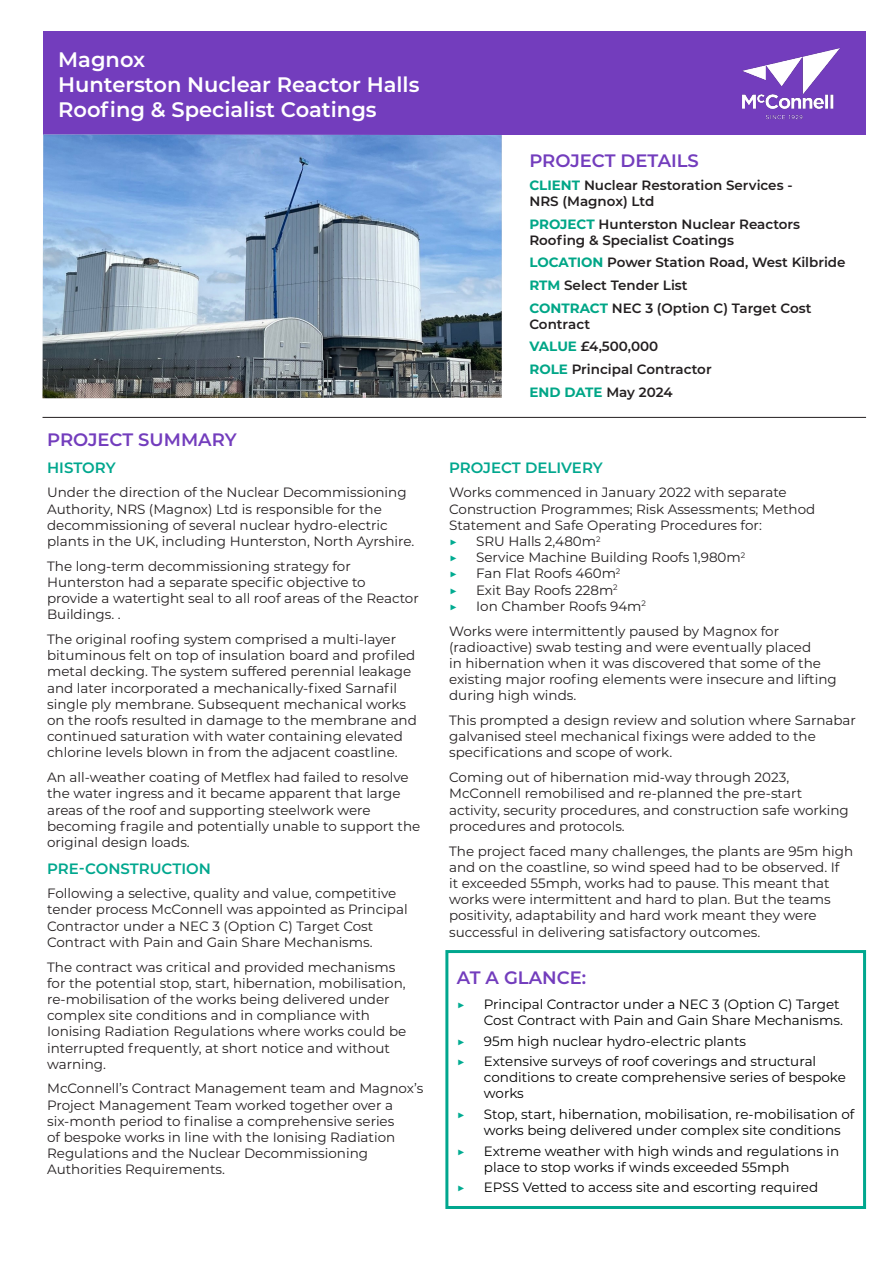
<style>
.page{position:relative;width:893px;height:1263px;background:#fff}
.page>*{position:absolute;margin:0;border:0;box-sizing:border-box;transform-origin:0 0}
.t1{font:600 21px "Montserrat";color:#fff}
.t2{font:600 18px "Montserrat";color:#733dbd}
.t3{font:600 15px "Montserrat";color:#00a78e}
.t4{font:13.5px/16.2px "Montserrat";color:#231f20}
.t5{font:13.5px/16.2px "Montserrat";color:#000}
.t6{font:600 13.5px/16.2px "Montserrat";color:#231f20}
.t7{font:700 13.5px "Montserrat";color:#00a687}
.t8{font:13.5px "Montserrat";color:#00ab91}
.s1{font-weight:700;color:#00a687}
.s2{font-weight:600;color:#231f20}
</style>
<div class="page">
<div style="left:43px;top:31px;width:823px;height:104px;background:#733dbd"></div>
<img style="left:43px;top:135px;width:459px;height:263px">
<img style="left:742px;top:48px;width:98px;height:72px">
<hr style="left:43px;top:417px;width:823px;height:1px;background:#231f20">
<div style="left:445px;top:950px;width:421px;height:259px;border:3px solid #00a78e"></div>
<p class="t1" style="left:58px;top:45px;width:89px">Magnox</p>
<p class="t1" style="left:58px;top:70px;width:363px">Hunterston Nuclear Reactor Halls</p>
<p class="t1" style="left:58px;top:95px;width:320px">Roofing &amp; Specialist Coatings</p>
<p class="t2" style="left:47px;top:427px;width:191px">PROJECT SUMMARY</p>
<p class="t3" style="left:47px;top:457px;width:70px">HISTORY</p>
<p class="t4" style="left:47px;top:484px;width:369px">Under the direction of the Nuclear Decommissioning Authority, NRS (Magnox) Ltd is responsible for the decommissioning of several nuclear hydro-electric plants in the UK, including Hunterston, North Ayrshire.</p>
<p class="t4" style="left:47px;top:557px;width:373px">The long-term decommissioning strategy for Hunterston had a separate specific objective to provide a watertight seal to all roof areas of the Reactor Buildings. .</p>
<p class="t4" style="left:47px;top:631px;width:371px">The original roofing system comprised a multi-layer bituminous felt on top of insulation board and profiled metal decking. The system suffered perennial leakage and later incorporated a mechanically-fixed Sarnafil single ply membrane. Subsequent mechanical works on the roofs resulted in damage to the membrane and continued saturation with water containing elevated chlorine levels blown in from the adjacent coastline.</p>
<p class="t4" style="left:47px;top:769px;width:375px">An all-weather coating of Metflex had failed to resolve the water ingress and it became apparent that large areas of the roof and supporting steelwork were becoming fragile and potentially unable to support the original design loads.</p>
<p class="t3" style="left:47px;top:857px;width:165px">PRE-CONSTRUCTION</p>
<p class="t4" style="left:47px;top:885px;width:362px">Following a selective, quality and value, competitive tender process McConnell was appointed as Principal Contractor under a NEC 3 (Option C) Target Cost Contract with Pain and Gain Share Mechanisms.</p>
<p class="t4" style="left:47px;top:958px;width:361px">The contract was critical and provided mechanisms for the potential stop, start, hibernation, mobilisation, re-mobilisation of the works being delivered under complex site conditions and in compliance with Ionising Radiation Regulations where works could be interrupted frequently, at short notice and without warning.</p>
<p class="t4" style="left:47px;top:1080px;width:378px">McConnell’s Contract Management team and Magnox’s Project Management Team worked together over a six-month period to finalise a comprehensive series<br>of bespoke works in line with the Ionising Radiation Regulations and the Nuclear Decommissioning Authorities Requirements.</p>
<p class="t2" style="left:529px;top:148px;width:171px">PROJECT DETAILS</p>
<p class="t6" style="left:529px;top:176px;width:265px"><span class="s1">CLIENT</span> Nuclear Restoration Services -<br>NRS (Magnox) Ltd</p>
<p class="t6" style="left:529px;top:215px;width:272px"><span class="s1">PROJECT</span> Hunterston Nuclear Reactors<br>Roofing &amp; Specialist Coatings</p>
<p class="t6" style="left:529px;top:254px;width:318px"><span class="s1">LOCATION</span> Power Station Road, West Kilbride</p>
<p class="t6" style="left:529px;top:276px;width:160px"><span class="s1">RTM</span> Select Tender List</p>
<p class="t6" style="left:529px;top:299px;width:283px"><span class="s1">CONTRACT</span> NEC 3 (Option C) Target Cost<br>Contract</p>
<p class="t6" style="left:529px;top:338px;width:130px"><span class="s1">VALUE</span> £4,500,000</p>
<p class="t6" style="left:529px;top:360px;width:184px"><span class="s1">ROLE</span> Principal Contractor</p>
<p class="t7" style="left:529px;top:382px;width:145px">END DATE <span class="s2">May 2024</span></p>
<p class="t3" style="left:449px;top:457px;width:155px">PROJECT DELIVERY</p>
<p class="t4" style="left:449px;top:484px;width:368px">Works commenced in January 2022 with separate<br>Construction Programmes; Risk Assessments; Method<br>Statement and Safe Operating Procedures for:</p>
<p class="t8" style="left:449px;top:532px;width:10px">▶</p>
<p class="t4" style="left:476px;top:533px;width:126px">SRU Halls 2,480m<sup>2</sup></p>
<p class="t8" style="left:449px;top:548px;width:10px">▶</p>
<p class="t4" style="left:476px;top:549px;width:271px">Service Machine Building Roofs 1,980m<sup>2</sup></p>
<p class="t8" style="left:449px;top:564px;width:10px">▶</p>
<p class="t4" style="left:476px;top:565px;width:146px">Fan Flat Roofs 460m<sup>2</sup></p>
<p class="t8" style="left:449px;top:581px;width:10px">▶</p>
<p class="t4" style="left:476px;top:581px;width:143px">Exit Bay Roofs 228m<sup>2</sup></p>
<p class="t8" style="left:449px;top:597px;width:10px">▶</p>
<p class="t4" style="left:476px;top:597px;width:171px">Ion Chamber Roofs 94m<sup>2</sup></p>
<p class="t4" style="left:449px;top:622px;width:389px">Works were intermittently paused by Magnox for (radioactive) swab testing and were eventually placed<br>in hibernation when it was discovered that some of the existing major roofing elements were insecure and lifting during high winds.</p>
<p class="t4" style="left:449px;top:712px;width:408px">This prompted a design review and solution where Sarnabar galvanised steel mechanical fixings were added to the specifications and scope of work.</p>
<p class="t4" style="left:449px;top:769px;width:401px">Coming out of hibernation mid-way through 2023, McConnell remobilised and re-planned the pre-start activity, security procedures, and construction safe working procedures and protocols.</p>
<p class="t4" style="left:449px;top:842px;width:406px">The project faced many challenges, the plants are 95m high and on the coastline, so wind speed had to be observed. If<br>it exceeded 55mph, works had to pause. This meant that works were intermittent and hard to plan. But the teams positivity, adaptability and hard work meant they were successful in delivering satisfactory outcomes.</p>
<p class="t2" style="left:457px;top:965px;width:131px">AT A GLANCE:</p>
<p class="t8" style="left:457px;top:995px;width:10px">▶</p>
<p class="t5" style="left:484px;top:995px;width:361px">Principal Contractor under a NEC 3 (Option C) Target<br>Cost Contract with Pain and Gain Share Mechanisms.</p>
<p class="t8" style="left:457px;top:1031px;width:10px">▶</p>
<p class="t5" style="left:484px;top:1032px;width:264px">95m high nuclear hydro-electric plants</p>
<p class="t8" style="left:457px;top:1052px;width:10px">▶</p>
<p class="t5" style="left:484px;top:1053px;width:364px">Extensive surveys of roof coverings and structural conditions to create comprehensive series of bespoke works</p>
<p class="t8" style="left:457px;top:1105px;width:10px">▶</p>
<p class="t5" style="left:484px;top:1105px;width:372px">Stop, start, hibernation, mobilisation, re-mobilisation of works being delivered under complex site conditions</p>
<p class="t8" style="left:457px;top:1141px;width:10px">▶</p>
<p class="t5" style="left:484px;top:1142px;width:357px">Extreme weather with high winds and regulations in place to stop works if winds exceeded 55mph</p>
<p class="t8" style="left:457px;top:1178px;width:10px">▶</p>
<p class="t5" style="left:484px;top:1179px;width:336px">EPSS Vetted to access site and escorting required</p>
</div>
